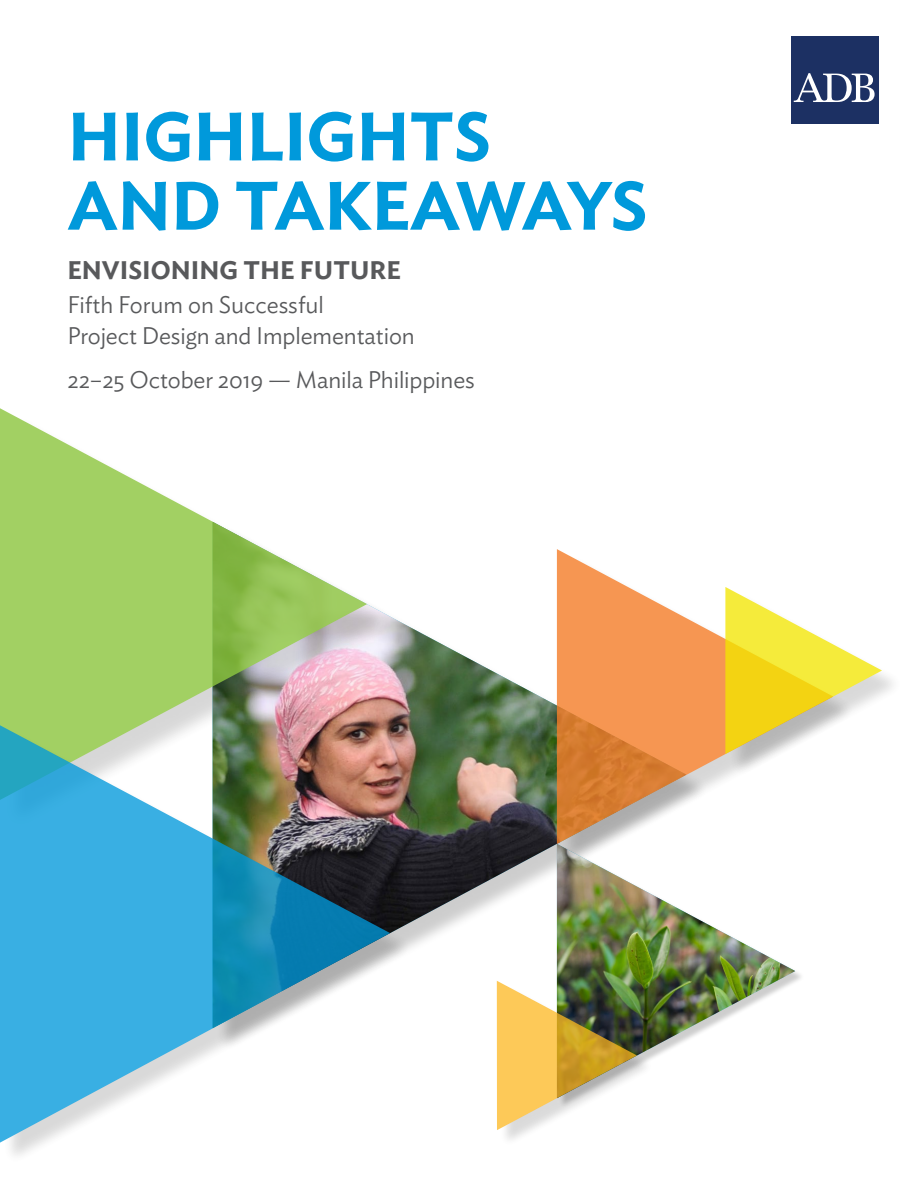
<style>
.page{position:relative;width:918px;height:1188px;background:#fff}
.page>*{position:absolute;margin:0;border:0;box-sizing:border-box;transform-origin:0 0}
.t1{font:600 67.65px/69.3px "Ideal Sans";letter-spacing:-.005em;color:#0099db}
.t2{font:600 25.2px "Ideal Sans";color:#58595b}
.t3{font:300 23.85px/31.3px "Ideal Sans";letter-spacing:-.005em;color:#58595b}
</style>
<div class="page">
<div style="left:792px;top:37px;width:87px;height:87px;background:#1c3063"></div>
<svg style="left:794px;top:73px;width:81px;height:29px"></svg>
<img style="left:654px;top:925px;width:141px;height:132px">
<div style="left:216px;top:526px;width:493px;height:525px;background:#000;opacity:.2"></div>
<img style="left:395px;top:526px;width:291px;height:502px">
<div style="left:560px;top:553px;width:296px;height:314px;background:#000;opacity:.2"></div>
<svg style="left:557px;top:549px;width:276px;height:295px"></svg>
<div style="left:499px;top:984px;width:155px;height:164px;background:#000;opacity:.2"></div>
<svg style="left:497px;top:981px;width:140px;height:149px"></svg>
<div style="left:728px;top:591px;width:176px;height:186px;background:#000;opacity:.2"></div>
<svg style="left:725px;top:587px;width:157px;height:167px"></svg>
<div style="left:4px;top:413px;width:391px;height:415px;background:#000;opacity:.2"></div>
<svg style="left:0;top:408px;width:367px;height:317px;fill:#a2d063"></svg>
<div style="left:3px;top:730px;width:410px;height:435px;background:#000;opacity:.2"></div>
<svg style="left:0;top:725px;width:390px;height:418px"></svg>
<h1 class="t1" style="left:67px;top:97px;width:582px">HIGHLIGHTS<br>AND TAKEAWAYS</h1>
<p class="t2" style="left:68px;top:250px;width:335px">ENVISIONING THE FUTURE</p>
<p class="t3" style="left:68px;top:287px;width:349px">Fifth Forum on Successful<br>Project Design and Implementation</p>
<p class="t3" style="left:68px;top:362px;width:409px">22–25 October 2019 — Manila Philippines</p>
</div>
